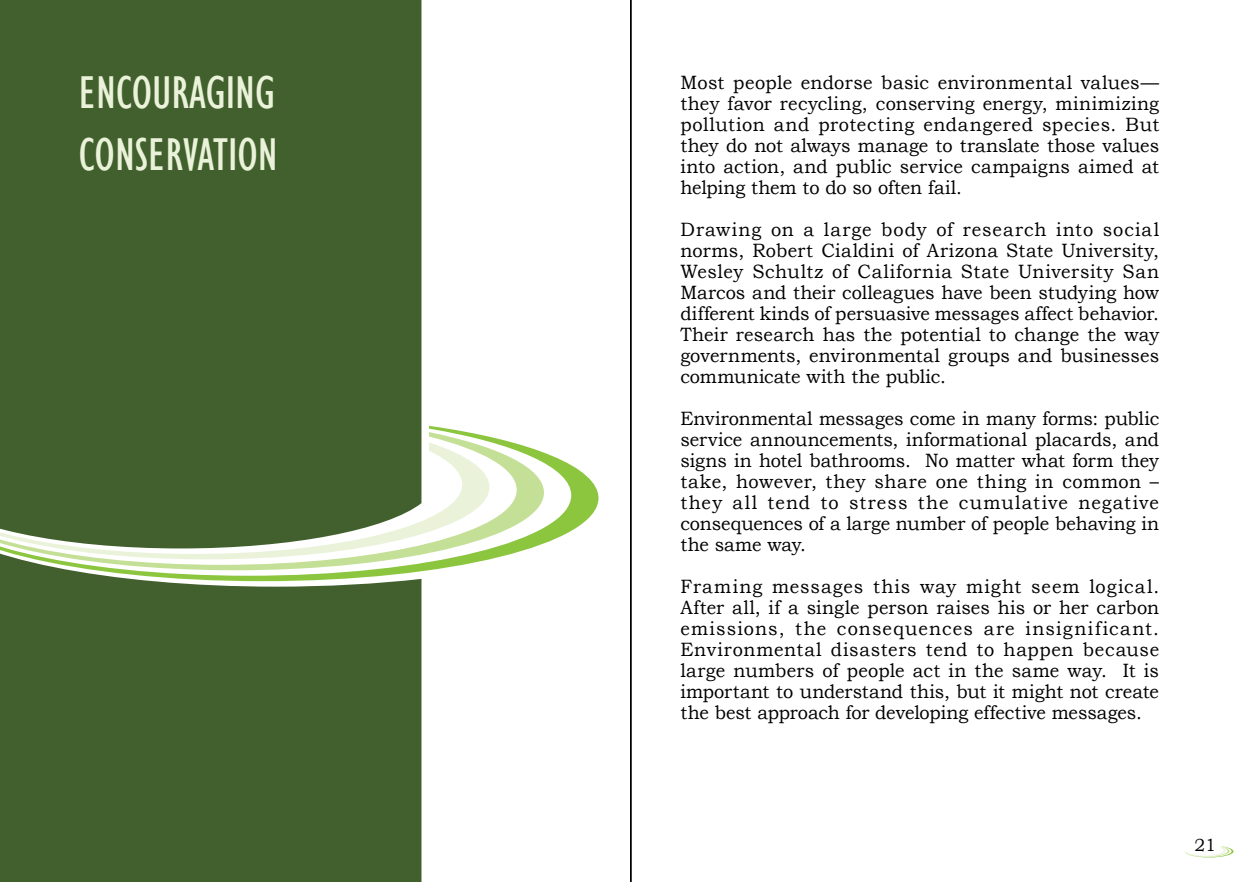
<style>
.page{position:relative;width:1260px;height:882px;background:#fff}
.page>*{position:absolute;margin:0;border:0;box-sizing:border-box;transform-origin:0 0}
.t1{font:condensed 47.25px/61.2px "Gill Sans";color:#eaf3da}
.t2{font:19.25px/21px "Bookman Old Style";letter-spacing:-.005em;color:#000;text-align:justify;scale:.95 1}
.t3{font:17.5px "Bookman Old Style";color:#000}
</style>
<div class="page">
<div style="left:0;top:0;width:421px;height:882px;background:#42602d"></div>
<svg style="left:0;top:426px;width:598px;height:155px"></svg>
<svg style="left:0;top:432px;width:544px;height:138px"></svg>
<svg style="left:0;top:442px;width:489px;height:117px;fill:#42602d"></svg>
<h1 class="t1" style="left:79px;top:62px;width:201px">ENCOURAGING<br>CONSERVATION</h1>
<p class="t2" style="left:680px;top:72px;width:506px">Most people endorse basic environmental values— they favor recycling, conserving energy, minimizing pollution and protecting endangered species. But they do not always manage to translate those values into action, and public service campaigns aimed at helping them to do so often fail.</p>
<p class="t2" style="left:680px;top:219px;width:506px">Drawing on a large body of research into social norms, Robert Cialdini of Arizona State University, Wesley Schultz of California State University San Marcos and their colleagues have been studying how different kinds of persuasive messages affect behavior.<br>Their research has the potential to change the way governments, environmental groups and businesses communicate with the public.</p>
<p class="t2" style="left:680px;top:408px;width:505px">Environmental messages come in many forms: public service announcements, informational placards, and signs in hotel bathrooms. No matter what form they take, however, they share one thing in common – they all tend to stress the cumulative negative consequences of a large number of people behaving in the same way.</p>
<p class="t2" style="left:680px;top:576px;width:506px">Framing messages this way might seem logical.<br>After all, if a single person raises his or her carbon emissions, the consequences are insignificant.<br>Environmental disasters tend to happen because large numbers of people act in the same way. It is important to understand this, but it might not create the best approach for developing effective messages.</p>
<p class="t3" style="left:1194px;top:834px;width:23px">21</p>
</div>
